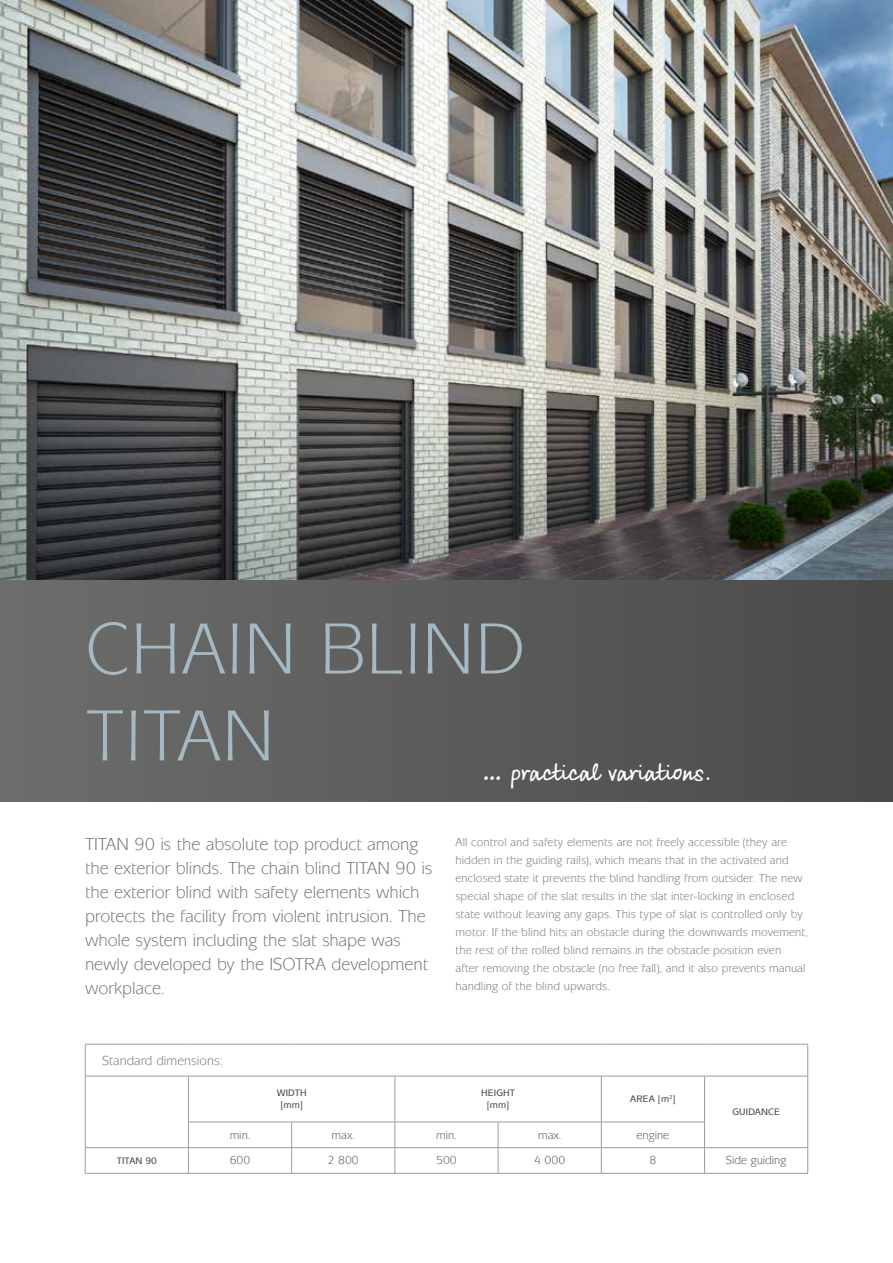
<style>
.page{position:relative;width:893px;height:1263px;background:#fff}
.page>*{position:absolute;margin:0;border:0;box-sizing:border-box;transform-origin:0 0}
.t1{font:75px/87px "Mixage Itc TOT";letter-spacing:.015em;color:#a5b9c4}
.t2{font:700 24px "Claudias Hand Pro";color:#fff}
.t3{font:18px/24px "Mixage Itc TOT";letter-spacing:-.005em;color:#706f6f}
.t4{font:13.5px "Mixage Itc TOT";color:#706f6f}
.t5{font:12px/18px "Mixage Itc TOT";letter-spacing:.01em;color:#706f6f}
.t6{font:12px "Mixage Itc TOT";color:#4d4d4c}
.t7{font:500 9.75px/11.7px "Mixage Itc TOT";letter-spacing:.015em;color:#4d4d4c;text-align:center}
</style>
<div class="page">
<div style="left:0;top:460px;width:893px;height:341px;background:linear-gradient(to right,#6d6d6c,#4a4a49)"></div>
<img style="left:0;top:0;width:893px;height:579px">
<hr style="left:85px;top:1044px;width:103px;height:1px;background:#9d9d9c">
<hr style="left:85px;top:1044px;width:1px;height:32px;background:#9d9d9c">
<hr style="left:188px;top:1044px;width:104px;height:1px;background:#9d9d9c">
<hr style="left:292px;top:1044px;width:103px;height:1px;background:#9d9d9c">
<hr style="left:395px;top:1044px;width:103px;height:1px;background:#9d9d9c">
<hr style="left:498px;top:1044px;width:103px;height:1px;background:#9d9d9c">
<hr style="left:601px;top:1044px;width:103px;height:1px;background:#9d9d9c">
<hr style="left:704px;top:1044px;width:104px;height:1px;background:#9d9d9c">
<hr style="left:807px;top:1044px;width:1px;height:32px;background:#9d9d9c">
<hr style="left:85px;top:1076px;width:103px;height:1px;background:#9d9d9c">
<hr style="left:85px;top:1076px;width:1px;height:46px;background:#9d9d9c">
<hr style="left:188px;top:1076px;width:104px;height:1px;background:#9d9d9c">
<hr style="left:188px;top:1076px;width:1px;height:46px;background:#9d9d9c">
<hr style="left:292px;top:1076px;width:103px;height:1px;background:#9d9d9c">
<hr style="left:395px;top:1076px;width:103px;height:1px;background:#9d9d9c">
<hr style="left:395px;top:1076px;width:1px;height:46px;background:#9d9d9c">
<hr style="left:498px;top:1076px;width:103px;height:1px;background:#9d9d9c">
<hr style="left:601px;top:1076px;width:103px;height:1px;background:#9d9d9c">
<hr style="left:601px;top:1076px;width:1px;height:46px;background:#9d9d9c">
<hr style="left:704px;top:1076px;width:104px;height:1px;background:#9d9d9c">
<hr style="left:704px;top:1076px;width:1px;height:46px;background:#9d9d9c">
<hr style="left:807px;top:1076px;width:1px;height:46px;background:#9d9d9c">
<hr style="left:188px;top:1122px;width:104px;height:1px;background:#9d9d9c">
<hr style="left:292px;top:1122px;width:103px;height:1px;background:#9d9d9c">
<hr style="left:395px;top:1122px;width:103px;height:1px;background:#9d9d9c">
<hr style="left:498px;top:1122px;width:103px;height:1px;background:#9d9d9c">
<hr style="left:601px;top:1122px;width:104px;height:1px;background:#9d9d9c">
<hr style="left:85px;top:1147px;width:103px;height:1px;background:#9d9d9c">
<svg style="left:85px;top:1122px;width:1px;height:51px"></svg>
<hr style="left:188px;top:1147px;width:104px;height:1px;background:#9d9d9c">
<svg style="left:188px;top:1122px;width:1px;height:51px"></svg>
<hr style="left:292px;top:1147px;width:103px;height:1px;background:#9d9d9c">
<svg style="left:291px;top:1122px;width:1px;height:51px"></svg>
<hr style="left:395px;top:1147px;width:103px;height:1px;background:#9d9d9c">
<svg style="left:395px;top:1122px;width:1px;height:51px"></svg>
<hr style="left:498px;top:1147px;width:103px;height:1px;background:#9d9d9c">
<svg style="left:498px;top:1122px;width:1px;height:51px"></svg>
<hr style="left:601px;top:1147px;width:103px;height:1px;background:#9d9d9c">
<svg style="left:601px;top:1122px;width:1px;height:51px"></svg>
<hr style="left:704px;top:1147px;width:104px;height:1px;background:#9d9d9c">
<svg style="left:704px;top:1122px;width:1px;height:51px"></svg>
<svg style="left:807px;top:1122px;width:1px;height:51px"></svg>
<hr style="left:85px;top:1173px;width:103px;height:1px;background:#9d9d9c">
<hr style="left:188px;top:1173px;width:104px;height:1px;background:#9d9d9c">
<hr style="left:292px;top:1173px;width:103px;height:1px;background:#9d9d9c">
<hr style="left:395px;top:1173px;width:103px;height:1px;background:#9d9d9c">
<hr style="left:498px;top:1173px;width:103px;height:1px;background:#9d9d9c">
<hr style="left:601px;top:1173px;width:103px;height:1px;background:#9d9d9c">
<hr style="left:704px;top:1173px;width:104px;height:1px;background:#9d9d9c">
<h1 class="t1" style="left:86px;top:606px;width:441px">CHAIN BLIND<br>TITAN</h1>
<h2 class="t2" style="left:483px;top:757px;width:229px">… practical variations.</h2>
<p class="t3" style="left:85px;top:832px;width:349px">TITAN 90 is the absolute top product among the exterior blinds. The chain blind TITAN 90 is the exterior blind with safety elements which protects the facility from violent intrusion. The whole system including the slat shape was newly developed by the ISOTRA development workplace.</p>
<p class="t5" style="left:455px;top:833px;width:354px">All control and safety elements are not freely accessible (they are hidden in the guiding rails), which means that in the activated and enclosed state it prevents the blind handling from outsider. The new special shape of the slat results in the slat inter-locking in enclosed state without leaving any gaps. This type of slat is controlled only by motor. If the blind hits an obstacle during the downwards movement, the rest of the rolled blind remains in the obstacle position even<br>after removing the obstacle (no free fall), and it also prevents manual handling of the blind upwards.</p>
<p class="t4" style="left:102px;top:1053px;width:122px">Standard dimensions:</p>
<p class="t7" style="left:277px;top:1087px;width:31px">WIDTH [mm]</p>
<p class="t7" style="left:481px;top:1087px;width:35px">HEIGHT [mm]</p>
<p class="t7" style="left:630px;top:1093px;width:47px">AREA [m<sup>2</sup>]</p>
<p class="t6" style="left:230px;top:1128px;width:22px">min.</p>
<p class="t6" style="left:332px;top:1128px;width:25px">max.</p>
<p class="t6" style="left:436px;top:1128px;width:22px">min.</p>
<p class="t6" style="left:538px;top:1128px;width:25px">max.</p>
<p class="t6" style="left:636px;top:1128px;width:34px">engine</p>
<p class="t7" style="left:732px;top:1106px;width:49px">GUIDANCE</p>
<p class="t7" style="left:117px;top:1155px;width:42px">TITAN 90</p>
<p class="t6" style="left:230px;top:1154px;width:22px">600</p>
<p class="t6" style="left:328px;top:1154px;width:33px">2 800</p>
<p class="t6" style="left:436px;top:1154px;width:22px">500</p>
<p class="t6" style="left:534px;top:1154px;width:33px">4 000</p>
<p class="t6" style="left:649px;top:1154px;width:8px">8</p>
<p class="t6" style="left:726px;top:1154px;width:62px">Side guiding</p>
</div>
